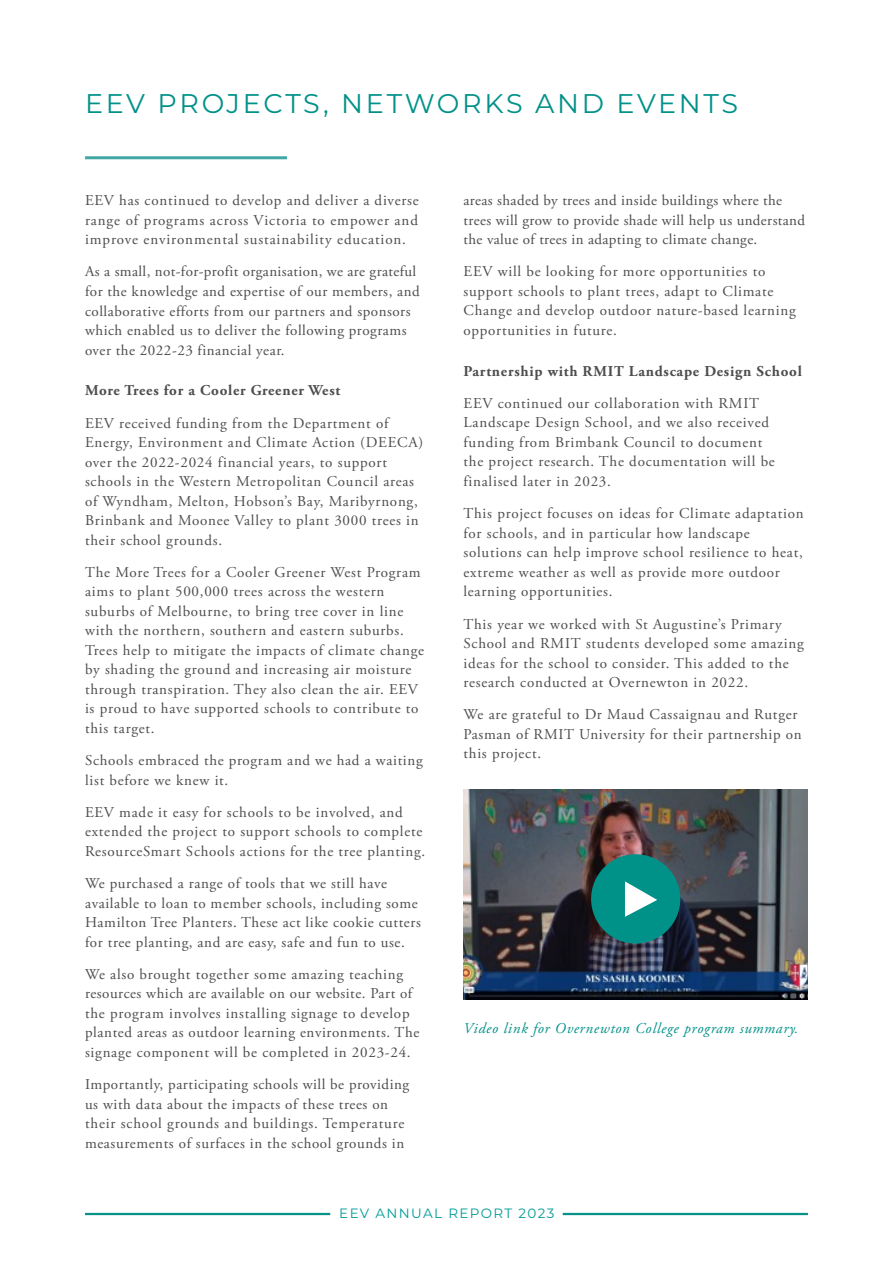
<style>
.page{position:relative;width:893px;height:1263px;background:#fff}
.page>*{position:absolute;margin:0;border:0;box-sizing:border-box;transform-origin:0 0}
.t1{font:27px "Montserrat";letter-spacing:.095em;color:#009189}
.t2{font:15px/19.5px "Adobe Garamond Pro";letter-spacing:.05em;color:#4d4d4f}
.t3{font:15px/19.5px "Adobe Garamond Pro";letter-spacing:.025em;color:#4d4d4f}
.t4{font:700 15px "Adobe Garamond Pro";letter-spacing:.05em;color:#4d4d4f}
.t5{font:italic 15px "Adobe Garamond Pro";letter-spacing:.05em;color:#009189}
.t6{font:13.5px "Montserrat";letter-spacing:.1em;color:#009b96}
</style>
<div class="page">
<hr style="left:85px;top:1213px;width:245px;height:2px;background:#069189">
<hr style="left:563px;top:1213px;width:245px;height:2px;background:#069189">
<hr style="left:85px;top:156px;width:202px;height:3px;background:#40a8a4">
<img style="left:463px;top:789px;width:345px;height:211px">
<div style="left:591px;top:854px;width:89px;height:89px;background:#009189;border-radius:50%"></div>
<svg style="left:625px;top:881px;width:32px;height:36px"></svg>
<h1 class="t1" style="left:85px;top:85px;width:655px">EEV PROJECTS, NETWORKS AND EVENTS</h1>
<p class="t2" style="left:85px;top:191px;width:335px;text-align:justify">EEV has continued to develop and deliver a diverse range of programs across Victoria to empower and improve environmental sustainability education.</p>
<p class="t2" style="left:85px;top:262px;width:336px">As a small, not-for-profit organisation, we are grateful for the knowledge and expertise of our members, and collaborative efforts from our partners and sponsors which enabled us to deliver the following programs over the 2022-23 financial year.</p>
<p class="t4" style="left:85px;top:382px;width:257px">More Trees for a Cooler Greener West</p>
<p class="t2" style="left:85px;top:413px;width:340px">EEV received funding from the Department of Energy, Environment and Climate Action (DEECA) over the 2022-2024 financial years, to support schools in the Western Metropolitan Council areas of Wyndham, Melton, Hobson’s Bay, Maribyrnong, Brinbank and Moonee Valley to plant 3000 trees in their school grounds.</p>
<p class="t2" style="left:85px;top:563px;width:340px">The More Trees for a Cooler Greener West Program aims to plant 500,000 trees across the western suburbs of Melbourne, to bring tree cover in line with the northern, southern and eastern suburbs.<br>Trees help to mitigate the impacts of climate change by shading the ground and increasing air moisture through transpiration. They also clean the air. EEV is proud to have supported schools to contribute to this target.</p>
<p class="t2" style="left:85px;top:751px;width:339px">Schools embraced the program and we had a waiting list before we knew it.</p>
<p class="t2" style="left:85px;top:803px;width:342px">EEV made it easy for schools to be involved, and extended the project to support schools to complete<br>ResourceSmart Schools actions for the tree planting.</p>
<p class="t2" style="left:85px;top:874px;width:337px">We purchased a range of tools that we still have available to loan to member schools, including some Hamilton Tree Planters. These act like cookie cutters for tree planting, and are easy, safe and fun to use.</p>
<p class="t2" style="left:85px;top:965px;width:336px">We also brought together some amazing teaching resources which are available on our website. Part of the program involves installing signage to develop planted areas as outdoor learning environments. The signage component will be completed in 2023-24.</p>
<p class="t2" style="left:85px;top:1075px;width:326px">Importantly, participating schools will be providing us with data about the impacts of these trees on their school grounds and buildings. Temperature measurements of surfaces in the school grounds in</p>
<p class="t3" style="left:463px;top:191px;width:343px">areas shaded by trees and inside buildings where the trees will grow to provide shade will help us understand the value of trees in adapting to climate change.</p>
<p class="t2" style="left:463px;top:262px;width:334px">EEV will be looking for more opportunities to support schools to plant trees, adapt to Climate Change and develop outdoor nature-based learning opportunities in future.</p>
<p class="t4" style="left:463px;top:362px;width:340px">Partnership with RMIT Landscape Design School</p>
<p class="t2" style="left:463px;top:394px;width:313px">EEV continued our collaboration with RMIT Landscape Design School, and we also received funding from Brimbank Council to document the project research. The documentation will be finalised later in 2023.</p>
<p class="t2" style="left:463px;top:504px;width:342px">This project focuses on ideas for Climate adaptation for schools, and in particular how landscape solutions can help improve school resilience to heat, extreme weather as well as provide more outdoor learning opportunities.</p>
<p class="t2" style="left:463px;top:614px;width:342px">This year we worked with St Augustine’s Primary School and RMIT students developed some amazing ideas for the school to consider. This added to the research conducted at Overnewton in 2022.</p>
<p class="t2" style="left:463px;top:705px;width:340px">We are grateful to Dr Maud Cassaignau and Rutger<br>Pasman of RMIT University for their partnership on this project.</p>
<p class="t5" style="left:463px;top:1019px;width:336px">Video link for Overnewton College program summary.</p>
<p class="t6" style="left:339px;top:1204px;width:217px">EEV ANNUAL REPORT 2023</p>
</div>
